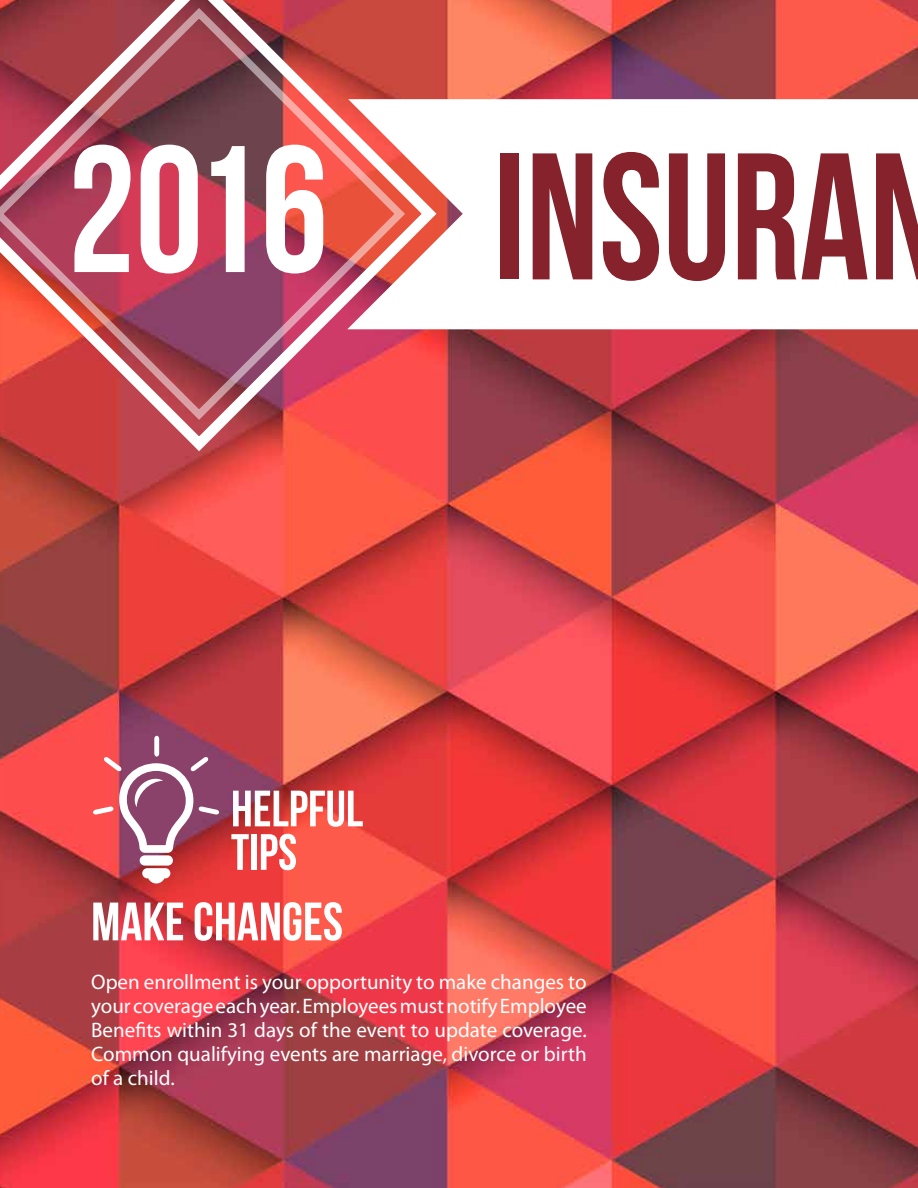
<style>
.page{position:relative;width:918px;height:1188px;background:#fff}
.page>*{position:absolute;margin:0;border:0;box-sizing:border-box;transform-origin:0 0}
.t1{font:180px "Bebas Neue";color:#85222b;scale:.95 1}
.t2{font:54px "Bebas Neue";color:#fff}
.t3{font:51px/43.5px "Bebas Neue";color:#fff}
.t4{font:21px/24px "Myriad Pro";color:#fff;text-align:justify}
.s1{color:#fff}
</style>
<div class="page">
<img style="left:0;top:0;width:918px;height:1188px">
<svg style="left:93px;top:736px;width:126px;height:148px;background:#ba5f73"></svg>
<svg style="left:444px;top:99px;width:474px;height:230px"></svg>
<svg style="left:0;top:0;width:444px;height:459px"></svg>
<svg style="left:0;top:6px;width:407px;height:416px;background:#bd5661"></svg>
<h1 class="t1" style="left:68px;top:118px;width:922px"><span class="s1">2016</span> INSURAN</h1>
<h3 class="t3" style="left:231px;top:786px;width:134px">HELPFUL<br>TIPS</h3>
<h2 class="t2" style="left:91px;top:892px;width:253px">MAKE CHANGES</h2>
<p class="t4" style="left:91px;top:969px;width:497px">Open enrollment is your opportunity to make changes to your coverage each year. Employees must notify Employee Benefits within 31 days of the event to update coverage.<br>Common qualifying events are marriage, divorce or birth of a child.</p>
</div>
